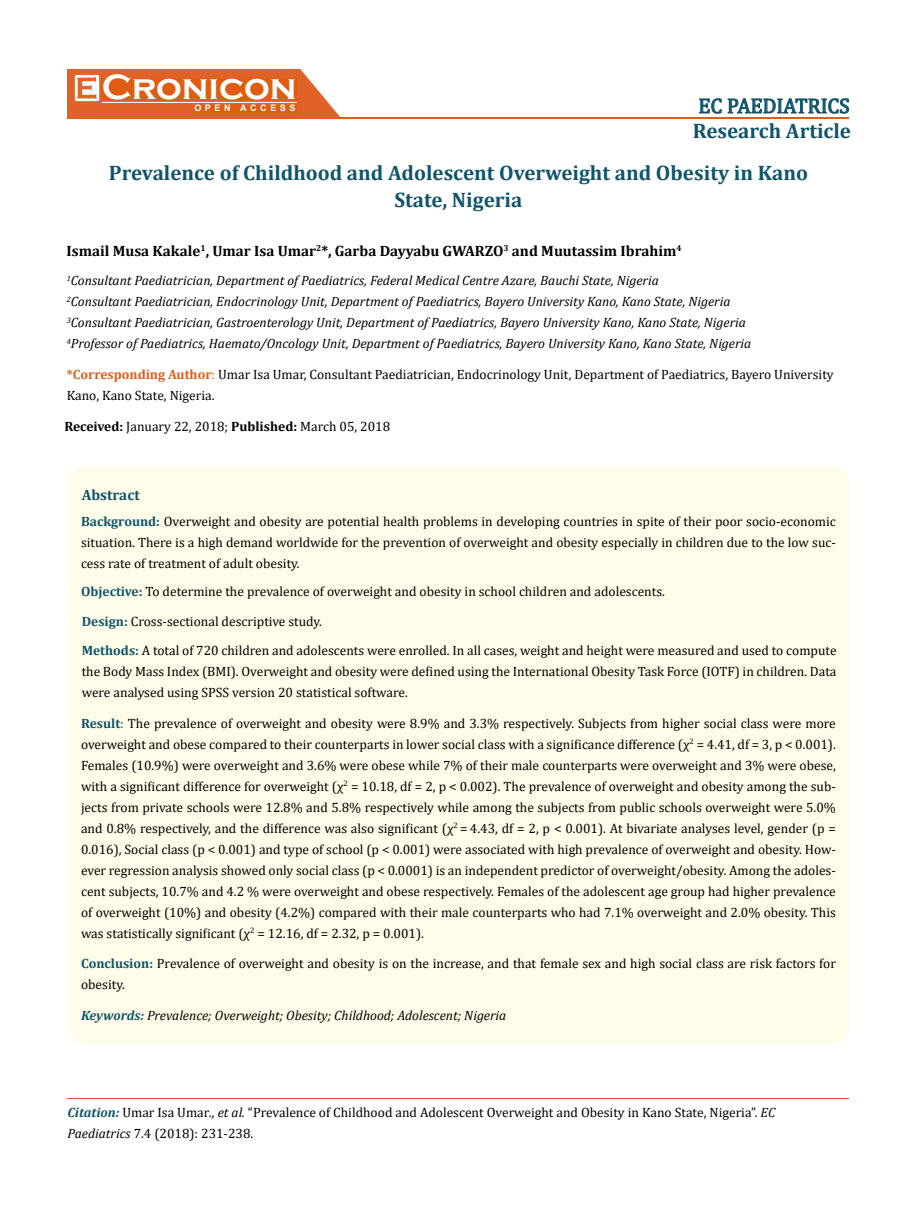
<style>
.page{position:relative;width:917px;height:1208px;background:#fff}
.page>*{position:absolute;margin:0;border:0;box-sizing:border-box;transform-origin:0 0}
.t1{font:700 36px "Copperplate Gothic";color:#fff}
.t2{font:700 21px/41.7px "Cambria";color:#0e546a}
.t3{font:21px "Cambria";color:#0e546a}
.t4{font:700 15px "Cambria";color:#000}
.t5{font:700 15px "Cambria";color:#0e546a}
.t6{font:13.5px/21px "Cambria";color:#000}
.t7{font:italic 13.5px/21px "Cambria";color:#000}
.t8{font:700 9px "Arial";letter-spacing:.4em;color:#fff}
.s1{font-weight:700;color:#e05d1a}
.s2{color:#e05d1a}
.s3{font-weight:700}
.s4{font-weight:700;color:#0e546a}
.s5{color:#0e546a}
.s6{font-weight:700;font-style:italic;color:#0e546a}
.s7{font-style:italic}
</style>
<div class="page">
<div style="left:67px;top:70px;width:290px;height:49px;background:#e06228"></div>
<svg style="left:300px;top:69px;width:90px;height:49px"></svg>
<img style="left:75px;top:75px;width:24px;height:26px">
<div style="left:102px;top:79px;width:195px;height:21px;background:#df5d11"></div>
<div style="left:194px;top:105px;width:103px;height:7px;background:#df5d11"></div>
<svg style="left:699px;top:98px;width:150px;height:16px"></svg>
<hr style="left:102px;top:102px;width:194px;height:1px;background:#fff">
<hr style="left:279px;top:118px;width:569px;height:1px;background:#e05d1a">
<div style="left:67px;top:466px;width:782px;height:577px;background:#fffde9;border-radius:18px"></div>
<h1 class="t1" style="left:102px;top:68px;width:196px">Cronicon</h1>
<p class="t8" style="left:194px;top:102px;width:103px">OPEN ACCESS</p>
<h2 class="t3" style="left:698px;top:93px;width:153px">EC PAEDIATRICS</h2>
<h2 class="t2" style="left:109px;top:109px;width:743px;text-indent:584px">Research Article<br>Prevalence of Childhood and Adolescent Overweight and Obesity in Kano</h2>
<h2 class="t2" style="left:394px;top:178px;width:129px">State, Nigeria</h2>
<p class="t4" style="left:67px;top:240px;width:616px">Ismail Musa Kakale<sup>1</sup>, Umar Isa Umar<sup>2</sup>*, Garba Dayyabu GWARZO<sup>3</sup> and Muutassim Ibrahim<sup>4</sup></p>
<p class="t7" style="left:67px;top:269px;width:686px"><sup>1</sup>Consultant Paediatrician, Department of Paediatrics, Federal Medical Centre Azare, Bauchi State, Nigeria<br><sup>2</sup>Consultant Paediatrician, Endocrinology Unit, Department of Paediatrics, Bayero University Kano, Kano State, Nigeria <sup>3</sup>Consultant Paediatrician, Gastroenterology Unit, Department of Paediatrics, Bayero University Kano, Kano State, Nigeria <sup>4</sup>Professor of Paediatrics, Haemato/Oncology Unit, Department of Paediatrics, Bayero University Kano, Kano State, Nigeria</p>
<p class="t6" style="left:67px;top:363px;width:768px"><span class="s1">*Corresponding Author</span><span class="s2">:</span> Umar Isa Umar, Consultant Paediatrician, Endocrinology Unit, Department of Paediatrics, Bayero University<br>Kano, Kano State, Nigeria.</p>
<p class="t6" style="left:64px;top:416px;width:327px"><span class="s3">Received:</span> January 22, 2018; <span class="s3">Published:</span> March 05, 2018</p>
<p class="t5" style="left:82px;top:484px;width:60px">Abstract</p>
<p class="t6" style="left:81px;top:511px;width:756px;text-align:justify"><span class="s4">Background:</span> Overweight and obesity are potential health problems in developing countries in spite of their poor socio-economic situation. There is a high demand worldwide for the prevention of overweight and obesity especially in children due to the low suc&shy;cess rate of treatment of adult obesity.</p>
<p class="t6" style="left:81px;top:581px;width:585px"><span class="s4">Objective:</span> To determine the prevalence of overweight and obesity in school children and adolescents.</p>
<p class="t6" style="left:82px;top:606px;width:756px;line-height:29.4px"><span class="s4">Design:</span> Cross-sectional descriptive study.<br><span class="s4">Methods:</span> A total of 720 children and adolescents were enrolled. In all cases, weight and height were measured and used to compute</p>
<p class="t6" style="left:82px;top:661px;width:756px">the Body Mass Index (BMI). Overweight and obesity were defined using the International Obesity Task Force (IOTF) in children. Data were analysed using SPSS version 20 statistical software.</p>
<p class="t6" style="left:81px;top:712px;width:756px;text-align:justify"><span class="s4">Result</span><span class="s5">:</span> The prevalence of overweight and obesity were 8.9% and 3.3% respectively. Subjects from higher social class were more overweight and obese compared to their counterparts in lower social class with a significance difference (χ<sup>2</sup> = 4.41, df = 3, p &lt; 0.001).<br>Females (10.9%) were overweight and 3.6% were obese while 7% of their male counterparts were overweight and 3% were obese, with a significant difference for overweight (χ<sup>2</sup> = 10.18, df = 2, p &lt; 0.002). The prevalence of overweight and obesity among the sub&shy;jects from private schools were 12.8% and 5.8% respectively while among the subjects from public schools overweight were 5.0% and 0.8% respectively, and the difference was also significant (χ<sup>2</sup> = 4.43, df = 2, p &lt; 0.001). At bivariate analyses level, gender (p = 0.016), Social class (p &lt; 0.001) and type of school (p &lt; 0.001) were associated with high prevalence of overweight and obesity. How&shy;ever regression analysis showed only social class (p &lt; 0.0001) is an independent predictor of overweight/obesity. Among the adoles&shy;cent subjects, 10.7% and 4.2 % were overweight and obese respectively. Females of the adolescent age group had higher prevalence of overweight (10%) and obesity (4.2%) compared with their male counterparts who had 7.1% overweight and 2.0% obesity. This was statistically significant (χ<sup>2</sup> = 12.16, df = 2.32, p = 0.001).</p>
<p class="t6" style="left:81px;top:953px;width:756px"><span class="s4">Conclusion:</span> Prevalence of overweight and obesity is on the increase, and that female sex and high social class are risk factors for obesity.</p>
<p class="t7" style="left:81px;top:1004px;width:427px"><span class="s4">Keywords:</span> Prevalence; Overweight; Obesity; Childhood; Adolescent; Nigeria</p>
<p class="t6" style="left:67px;top:1102px;width:709px"><span class="s6">Citation:</span> Umar Isa Umar<span class="s7">., et al.</span> “Prevalence of Childhood and Adolescent Overweight and Obesity in Kano State, Nigeria”. <span class="s7">EC<br>Paediatrics</span> 7.4 (2018): 231-238.</p>
</div>
